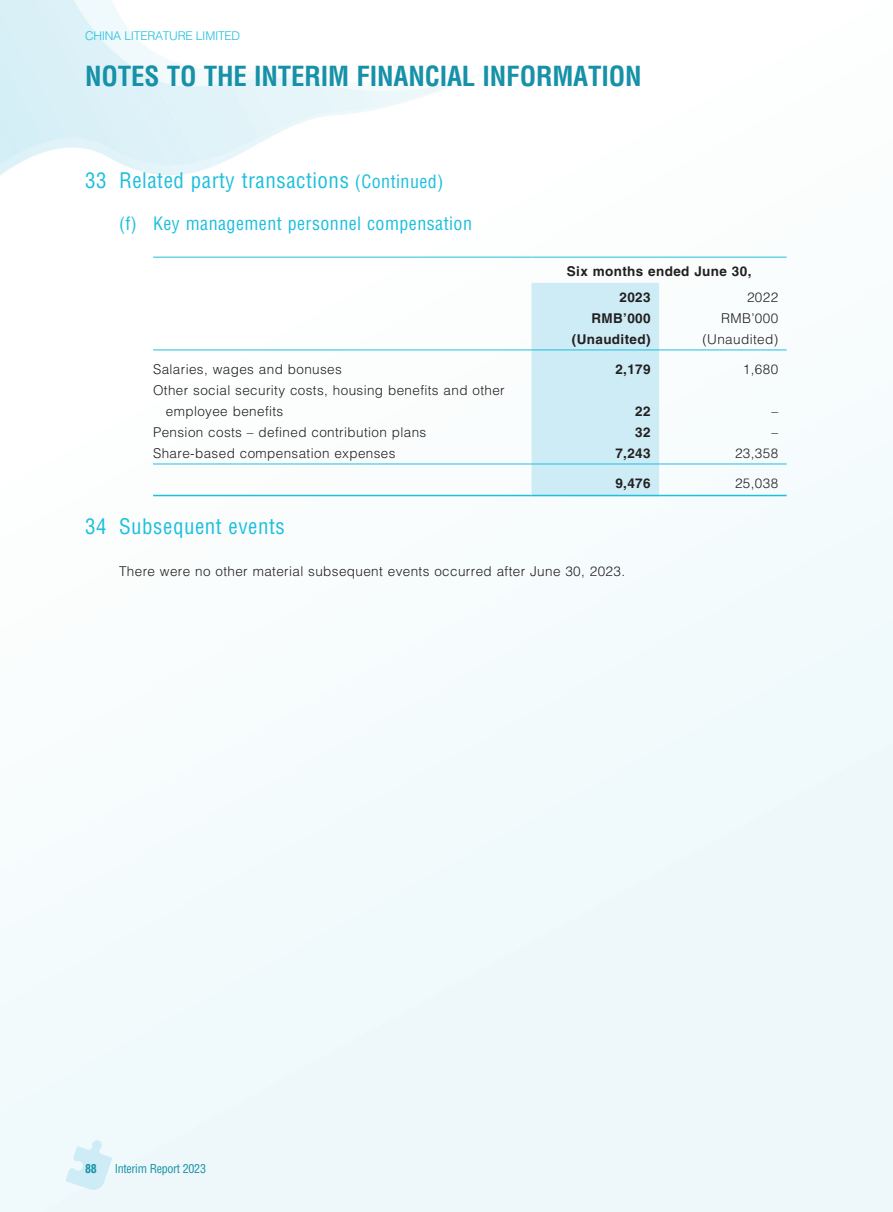
<style>
.page{position:relative;width:893px;height:1212px;background:#fff}
.page>*{position:absolute;margin:0;border:0;box-sizing:border-box;transform-origin:0 0}
.t1{font:700 condensed 27px "Helvetica LT Std";letter-spacing:-.005em;color:#1791a8}
.t2{font:condensed 21px "Helvetica LT Std";letter-spacing:.025em;color:#1ebfdd}
.t3{font:condensed 18px "Helvetica LT Std";letter-spacing:.025em;color:#1ebfdd}
.t4{font:300 13.5px/21px "Helvetica LT Std";letter-spacing:.03em;color:#231f20}
.t5{font:700 13.5px/25.2px "Helvetica LT Std";letter-spacing:.03em;color:#231f20}
.t6{font:300 12px "Helvetica LT Std";letter-spacing:-.02em;color:#1ebfdd}
.t7{font:condensed 12px "Helvetica LT Std";letter-spacing:-.025em;color:#1791a8}
.t8{font:700 condensed 12px "Helvetica LT Std";color:#1791a8}
.s1{font-size:18px}
</style>
<div class="page">
<svg style="left:65px;top:1139px;width:47px;height:52px"></svg>
<div style="left:531px;top:283px;width:128px;height:212px;background:#cdecf5"></div>
<hr style="left:153px;top:257px;width:378px;height:1px;background:#1ebfdd">
<hr style="left:531px;top:257px;width:128px;height:1px;background:#1ebfdd">
<hr style="left:659px;top:257px;width:128px;height:1px;background:#1ebfdd">
<hr style="left:153px;top:350px;width:378px;height:1px;background:#1ebfdd">
<hr style="left:531px;top:350px;width:128px;height:1px;background:#1ebfdd">
<hr style="left:659px;top:350px;width:128px;height:1px;background:#1ebfdd">
<hr style="left:153px;top:464px;width:378px;height:1px;background:#1ebfdd">
<hr style="left:531px;top:464px;width:128px;height:1px;background:#1ebfdd">
<hr style="left:659px;top:464px;width:128px;height:1px;background:#1ebfdd">
<hr style="left:153px;top:495px;width:378px;height:1px;background:#1ebfdd">
<hr style="left:531px;top:495px;width:128px;height:1px;background:#1ebfdd">
<hr style="left:659px;top:495px;width:128px;height:1px;background:#1ebfdd">
<p class="t6" style="left:85px;top:28px;width:157px">CHINA LITERATURE LIMITED</p>
<h1 class="t1" style="left:85px;top:60px;width:558px">NOTES TO THE INTERIM FINANCIAL INFORMATION</h1>
<h2 class="t2" style="left:85px;top:167px;width:360px">33 Related party transactions <span class="s1">(Continued)</span></h2>
<h3 class="t3" style="left:119px;top:212px;width:354px">(f) Key management personnel compensation</h3>
<p class="t5" style="left:619px;top:259px;width:134px;text-indent:-53px">Six months ended June 30,<br>2023</p>
<p class="t4" style="left:747px;top:286px;width:33px">2022</p>
<p class="t5" style="left:591px;top:305px;width:61px">RMB’000</p>
<p class="t4" style="left:721px;top:307px;width:59px">RMB’000</p>
<p class="t5" style="left:572px;top:326px;width:80px">(Unaudited)</p>
<p class="t4" style="left:702px;top:328px;width:77px">(Unaudited)</p>
<p class="t4" style="left:153px;top:358px;width:190px">Salaries, wages and bonuses</p>
<p class="t5" style="left:615px;top:356px;width:37px">2,179</p>
<p class="t4" style="left:743px;top:358px;width:37px">1,680</p>
<p class="t4" style="left:166px;top:379px;width:340px;text-indent:-13px">Other social security costs, housing benefits and other employee benefits</p>
<p class="t5" style="left:635px;top:398px;width:17px">22</p>
<p class="t4" style="left:771px;top:400px;width:8px">–</p>
<p class="t4" style="left:153px;top:421px;width:275px">Pension costs – defined contribution plans</p>
<p class="t5" style="left:635px;top:419px;width:17px">32</p>
<p class="t4" style="left:771px;top:421px;width:8px">–</p>
<p class="t4" style="left:153px;top:442px;width:244px">Share-based compensation expenses</p>
<p class="t5" style="left:615px;top:440px;width:37px">7,243</p>
<p class="t4" style="left:735px;top:442px;width:45px">23,358</p>
<p class="t5" style="left:615px;top:470px;width:37px">9,476</p>
<p class="t4" style="left:735px;top:472px;width:45px">25,038</p>
<h2 class="t2" style="left:85px;top:513px;width:201px">34 Subsequent events</h2>
<p class="t4" style="left:119px;top:561px;width:507px">There were no other material subsequent events occurred after June 30, 2023.</p>
<p class="t8" style="left:85px;top:1161px;width:13px">88</p>
<p class="t7" style="left:115px;top:1161px;width:93px">Interim Report 2023</p>
</div>
